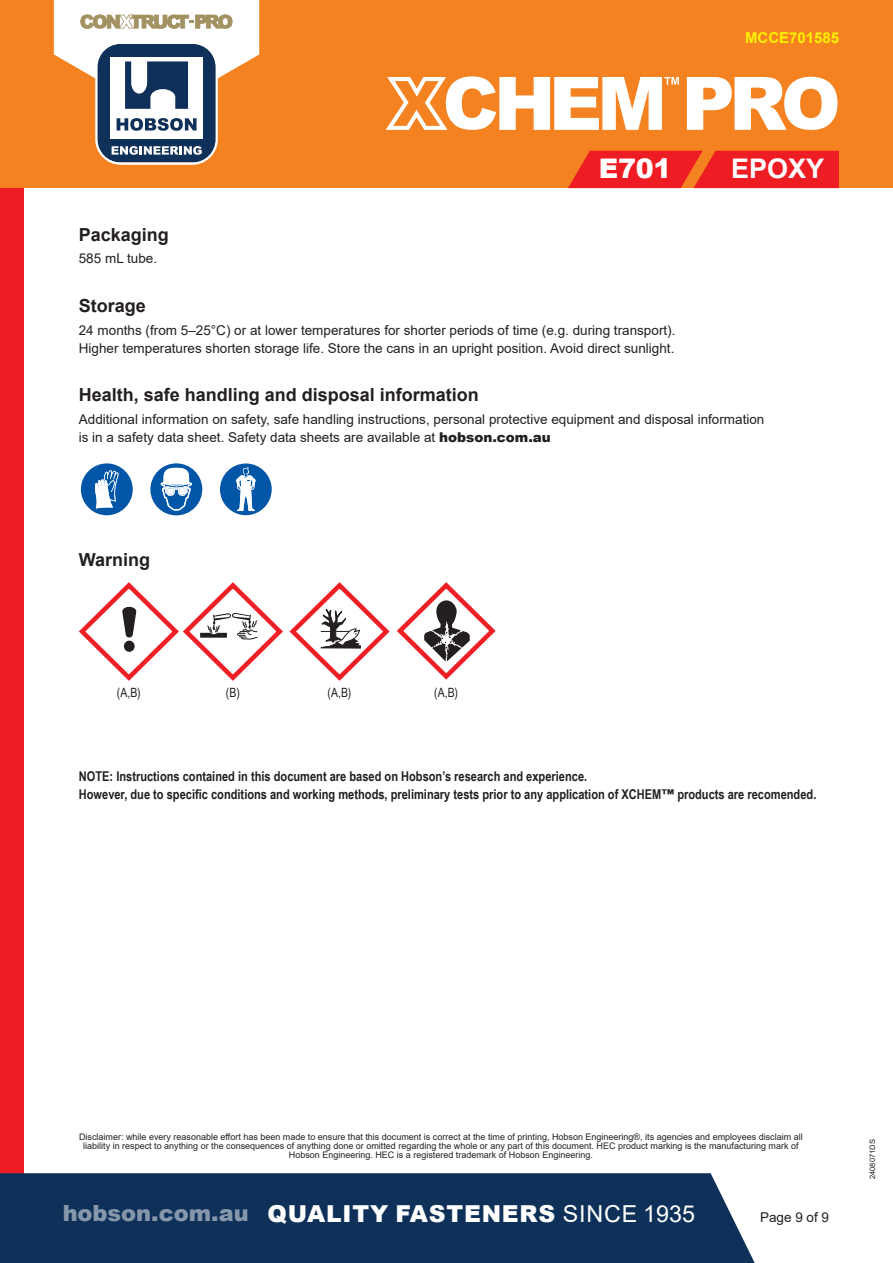
<style>
.page{position:relative;width:893px;height:1263px;background:#fff}
.page>*{position:absolute;margin:0;border:0;box-sizing:border-box;transform-origin:0 0}
.t1{font:700 27px "Arial";color:#fff}
.t2{font:900 27px "Arial";color:#fff}
.t3{font:900 23.25px "Arial";letter-spacing:.035em;color:#fff}
.t4{font:700 18px "Arial";color:#231f20}
.t5{font:700 15px "Arial";color:#fff101}
.t6{font:13.5px/18px "Arial";color:#231f20}
.t7{font:700 13.5px "Arial Narrow";color:#231f20}
.t8{font:12.75px "Arial Narrow";color:#231f20}
.t9{font:9px/9px "Arial";color:#231f20;text-align:center}
.t10{font:7.5px "Arial";color:#231f20}
.s1{font-weight:900}
.s2{font-family:"Arial";font-weight:900}
.s3{font-size:22.5px}
.s4{font-weight:400}
</style>
<div class="page">
<div style="left:0;top:188px;width:24px;height:985px;background:#ee1d23"></div>
<div style="left:0;top:0;width:893px;height:188px;background:#f58220"></div>
<div style="left:0;top:1173px;width:755px;height:90px;background:#0f3159"></div>
<svg style="left:687px;top:77px;width:150px;height:53px"></svg>
<svg style="left:386px;top:76px;width:293px;height:54px"></svg>
<svg style="left:53px;top:0;width:207px;height:164px"></svg>
<svg style="left:568px;top:151px;width:271px;height:37px;background:#ee2522"></svg>
<svg style="left:79px;top:582px;width:417px;height:99px"></svg>
<svg style="left:81px;top:463px;width:52px;height:53px"></svg>
<svg style="left:150px;top:463px;width:53px;height:53px"></svg>
<svg style="left:220px;top:463px;width:52px;height:52px"></svg>
<p class="t4" style="left:79px;top:222px;width:92px">Packaging</p>
<p class="t6" style="left:79px;top:249px;width:80px">585 mL tube.</p>
<p class="t4" style="left:79px;top:293px;width:69px">Storage</p>
<h1 class="t2" style="left:599px;top:149px;width:74px">E701</h1>
<p class="t6" style="left:79px;top:321px;width:598px">24 months (from 5–25°C) or at lower temperatures for shorter periods of time (e.g. during transport).<br>Higher temperatures shorten storage life. Store the cans in an upright position. Avoid direct sunlight.</p>
<p class="t4" style="left:79px;top:382px;width:402px">Health, safe handling and disposal information</p>
<h3 class="t5" style="left:745px;top:27px;width:96px">MCCE701585</h3>
<h1 class="t1" style="left:731px;top:150px;width:95px">EPOXY</h1>
<p class="t6" style="left:79px;top:410px;width:687px">Additional information on safety, safe handling instructions, personal protective equipment and disposal information is in a safety data sheet. Safety data sheets are available at <span class="s1">hobson.com.au</span></p>
<p class="t4" style="left:79px;top:547px;width:73px">Warning</p>
<p class="t8" style="left:117px;top:683px;width:25px">(A,B)</p>
<p class="t8" style="left:226px;top:683px;width:15px">(B)</p>
<p class="t8" style="left:328px;top:683px;width:25px">(A,B)</p>
<p class="t8" style="left:434px;top:683px;width:25px">(A,B)</p>
<p class="t7" style="left:79px;top:766px;width:510px">NOTE: Instructions contained in this document are based on Hobson’s research and experience.</p>
<p class="t7" style="left:79px;top:784px;width:739px">However, due to specific conditions and working methods, preliminary tests prior to any application of XCHEM<span class="s2">™</span> products are recomended.</p>
<p class="t9" style="left:79px;top:1132px;width:725px">Disclaimer: while every reasonable effort has been made to ensure that this document is correct at the time of printing, Hobson Engineering®, its agencies and employees disclaim all liability in respect to anything or the consequences of anything done or omitted regarding the whole or any part of this document. HEC product marking is the manufacturing mark of<br>Hobson Engineering. HEC is a registered trademark of Hobson Engineering.</p>
<p class="t10" style="left:867px;top:1179px;width:41px;rotate:-90deg">2408071DS</p>
<h2 class="t3" style="left:63px;top:1197px;width:634px"><span class="s3">hobson.com.au</span> QUALITY FASTENERS <span class="s4">SINCE 1935</span></h2>
<h3 class="t6" style="left:760px;top:1208px;width:71px">Page 9 of 9</h3>
</div>
